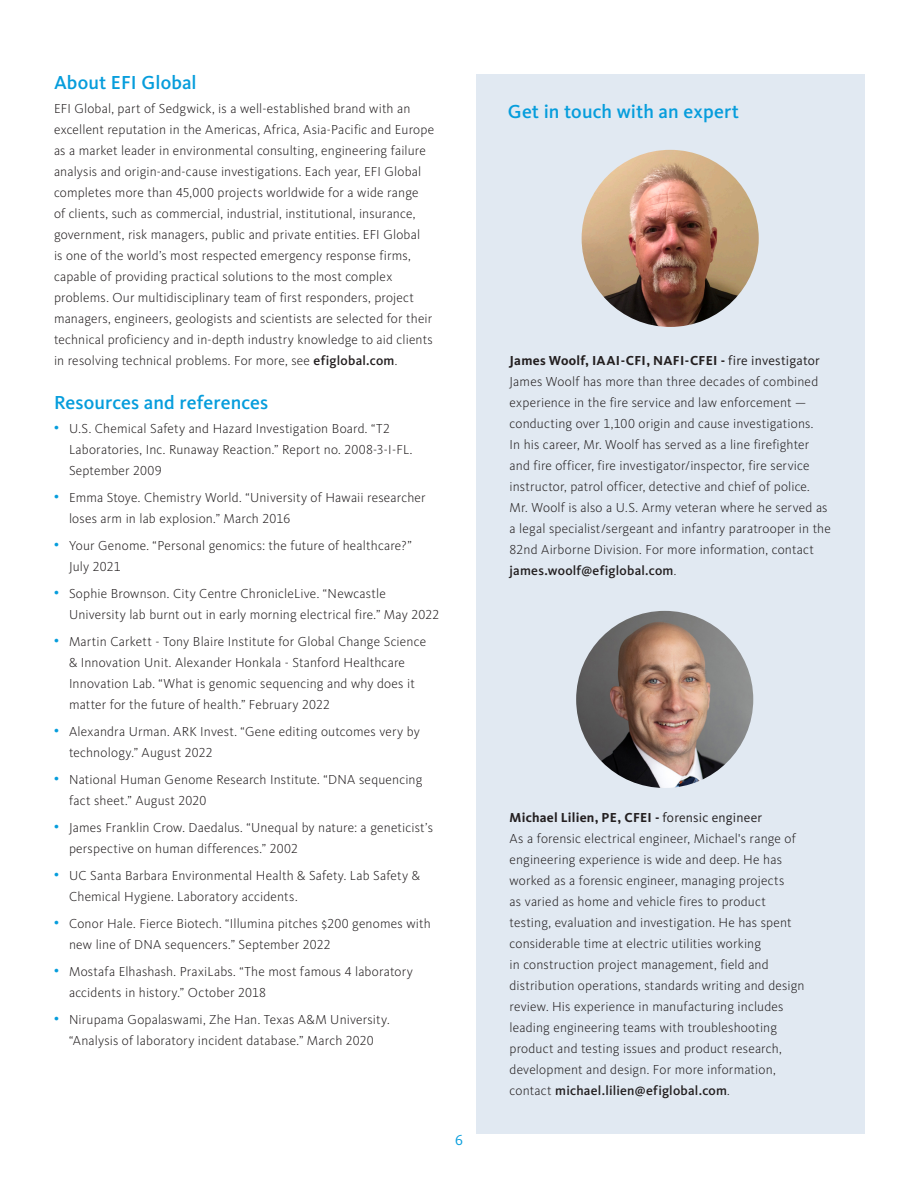
<style>
.page{position:relative;width:918px;height:1188px;background:#fff}
.page>*{position:absolute;margin:0;border:0;box-sizing:border-box;transform-origin:0 0}
.t1{font:500 19.5px "Kievit OT";letter-spacing:.005em;color:#069ddc}
.t2{font:15px "Kievit OT";color:#069ddc}
.Body{font:300 13.5px/21px "Kievit OT";letter-spacing:.01em;color:#231f20}
.t3{font:700 13.5px "Kievit OT";letter-spacing:.02em;color:#231f20}
.s1{font-weight:500}
.s2{font-weight:500;font-size:12px;color:#069ddc}
.s3{font-weight:400}
</style>
<div class="page">
<div style="left:476px;top:74px;width:388px;height:1060px;background:#e1e9f2"></div>
<img style="left:582px;top:150px;width:177px;height:177px;border-radius:89px">
<img style="left:576px;top:611px;width:177px;height:177px;border-radius:89px">
<h2 class="t1" style="left:54px;top:71px;width:144px">About EFI Global</h2>
<p class="Body" style="left:54px;top:98px;width:382px">EFI Global, part of Sedgwick, is a well-established brand with an excellent reputation in the Americas, Africa, Asia-Pacific and Europe as a market leader in environmental consulting, engineering failure analysis and origin-and-cause investigations. Each year, EFI Global completes more than 45,000 projects worldwide for a wide range<br>of clients, such as commercial, industrial, institutional, insurance, government, risk managers, public and private entities. EFI Global<br>is one of the world’s most respected emergency response firms, capable of providing practical solutions to the most complex problems. Our multidisciplinary team of first responders, project managers, engineers, geologists and scientists are selected for their technical proficiency and in-depth industry knowledge to aid clients in resolving technical problems. For more, see <span class="s1">efiglobal.com</span>.</p>
<h2 class="t1" style="left:54px;top:390px;width:216px">Resources and references</h2>
<p class="Body" style="left:69px;top:417px;width:345px;text-indent:-15px"><span class="s2">•</span> U.S. Chemical Safety and Hazard Investigation Board. “T2<br>Laboratories, Inc. Runaway Reaction.” Report no. 2008-3-I-FL.<br>September 2009</p>
<p class="Body" style="left:69px;top:486px;width:358px;text-indent:-15px"><span class="s2">•</span> Emma Stoye. Chemistry World. “University of Hawaii researcher loses arm in lab explosion.” March 2016</p>
<p class="Body" style="left:69px;top:534px;width:344px;text-indent:-15px"><span class="s2">•</span> Your Genome. “Personal genomics: the future of healthcare?”<br>July 2021</p>
<p class="Body" style="left:69px;top:582px;width:372px;text-indent:-15px"><span class="s2">•</span> Sophie Brownson. City Centre ChronicleLive. “Newcastle<br>University lab burnt out in early morning electrical fire.” May 2022</p>
<p class="Body" style="left:69px;top:630px;width:359px;text-indent:-15px"><span class="s2">•</span> Martin Carkett - Tony Blaire Institute for Global Change Science &amp; Innovation Unit. Alexander Honkala - Stanford Healthcare Innovation Lab. “What is genomic sequencing and why does it matter for the future of health.” February 2022</p>
<p class="Body" style="left:69px;top:720px;width:352px;text-indent:-15px"><span class="s2">•</span> Alexandra Urman. ARK Invest. “Gene editing outcomes very by technology.” August 2022</p>
<p class="Body" style="left:69px;top:768px;width:355px;text-indent:-15px"><span class="s2">•</span> National Human Genome Research Institute. “DNA sequencing fact sheet.” August 2020</p>
<p class="Body" style="left:69px;top:816px;width:366px;text-indent:-15px"><span class="s2">•</span> James Franklin Crow. Daedalus. “Unequal by nature: a geneticist’s perspective on human differences.” 2002</p>
<p class="Body" style="left:69px;top:864px;width:352px;text-indent:-15px"><span class="s2">•</span> UC Santa Barbara Environmental Health &amp; Safety. Lab Safety &amp;<br>Chemical Hygiene. Laboratory accidents.</p>
<p class="Body" style="left:69px;top:912px;width:363px;text-indent:-15px"><span class="s2">•</span> Conor Hale. Fierce Biotech. “Illumina pitches $200 genomes with new line of DNA sequencers.” September 2022</p>
<p class="Body" style="left:69px;top:960px;width:345px;text-indent:-15px"><span class="s2">•</span> Mostafa Elhashash. PraxiLabs. “The most famous 4 laboratory accidents in history.” October 2018</p>
<p class="Body" style="left:54px;top:1008px;width:337px;text-align:center"><span class="s2">•</span> Nirupama Gopalaswami, Zhe Han. Texas A&amp;M University. “Analysis of laboratory incident database.” March 2020</p>
<p class="t2" style="left:455px;top:1131px;width:9px">6</p>
<h2 class="t1" style="left:508px;top:100px;width:233px">Get in touch with an expert</h2>
<h3 class="t3" style="left:510px;top:352px;width:312px">James Woolf, IAAI-CFI, NAFI-CFEI - <span class="s3">fire investigator</span></h3>
<p class="Body" style="left:510px;top:370px;width:323px">James Woolf has more than three decades of combined experience in the fire service and law enforcement — conducting over 1,100 origin and cause investigations.<br>In his career, Mr. Woolf has served as a line firefighter and fire officer, fire investigator/inspector, fire service instructor, patrol officer, detective and chief of police.<br>Mr. Woolf is also a U.S. Army veteran where he served as a legal specialist/sergeant and infantry paratrooper in the 82nd Airborne Division. For more information, contact <span class="s1">james.woolf@efiglobal.com</span>.</p>
<h3 class="t3" style="left:510px;top:809px;width:254px">Michael Lilien, PE, CFEI - <span class="s3">forensic engineer</span></h3>
<p class="Body" style="left:510px;top:828px;width:297px">As a forensic electrical engineer, Michael's range of engineering experience is wide and deep. He has worked as a forensic engineer, managing projects<br>as varied as home and vehicle fires to product testing, evaluation and investigation. He has spent considerable time at electric utilities working<br>in construction project management, field and distribution operations, standards writing and design review. His experience in manufacturing includes leading engineering teams with troubleshooting product and testing issues and product research, development and design. For more information, contact <span class="s1">michael.lilien@efiglobal.com</span>.</p>
</div>
